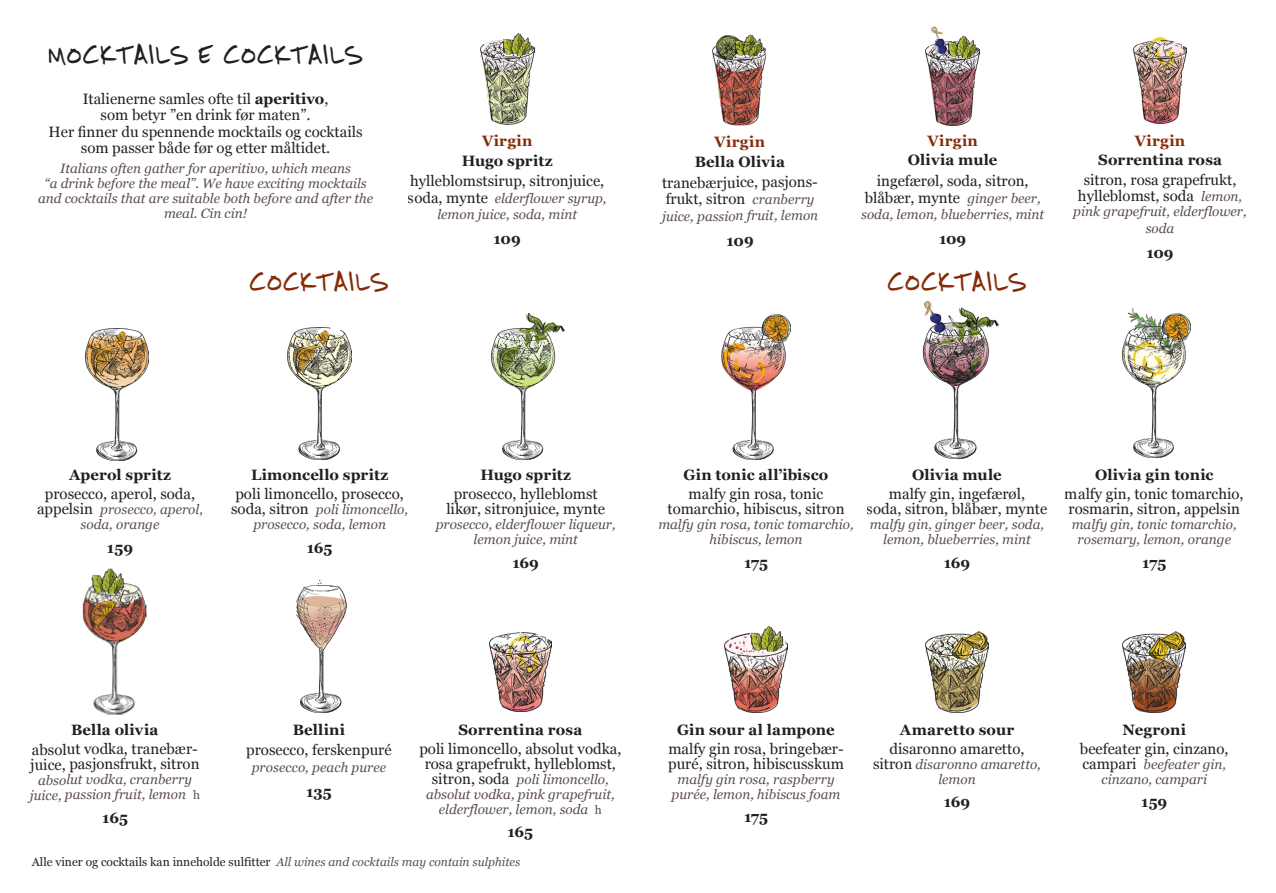
<style>
.page{position:relative;width:1276px;height:893px;background:#fff}
.page>*{position:absolute;margin:0;border:0;box-sizing:border-box;transform-origin:0 0}
.t1{font:27px "Printhouse";letter-spacing:-.005em;color:#231f20}
.t2{font:27px "Printhouse";letter-spacing:-.005em;color:#852b07}
.t3{font:15px/15px "Georgia";color:#231f20;text-align:center}
.t4{font:700 15px "Georgia";letter-spacing:.005em;color:#231f20}
.t5{font:700 15px "Georgia";letter-spacing:.02em;color:#852b07}
.t6{font:italic 13.5px/15px "Georgia";color:#5d4f4b;text-align:center}
.t7{font:12px "Georgia";color:#231f20}
.s1{font-weight:700}
.s2{font-style:normal;font-size:15px;color:#231f20}
.s3{font-style:italic;font-size:13.5px;color:#5d4f4b}
.s4{font-style:normal;font-size:12px}
.s5{font-style:italic;color:#5d4f4b}
</style>
<div class="page">
<img style="left:85px;top:329px;width:64px;height:132px">
<img style="left:491px;top:313px;width:74px;height:147px">
<img style="left:1123px;top:631px;width:62px;height:81px">
<img style="left:489px;top:633px;width:63px;height:78px">
<img style="left:288px;top:328px;width:63px;height:131px">
<img style="left:83px;top:568px;width:64px;height:147px">
<img style="left:480px;top:34px;width:54px;height:90px">
<img style="left:925px;top:632px;width:63px;height:80px">
<img style="left:922px;top:300px;width:76px;height:158px">
<img style="left:724px;top:626px;width:63px;height:87px">
<img style="left:721px;top:314px;width:69px;height:145px">
<img style="left:1122px;top:308px;width:68px;height:150px">
<img style="left:712px;top:35px;width:54px;height:90px">
<img style="left:926px;top:26px;width:53px;height:99px">
<img style="left:1133px;top:37px;width:54px;height:87px">
<img style="left:296px;top:580px;width:50px;height:133px">
<p class="t1" style="left:48px;top:35px;width:316px">MOCKTAILS E COCKTAILS</p>
<p class="t3" style="left:49px;top:90px;width:315px;line-height:16.5px">Italienerne samles ofte til <span class="s1">aperitivo</span>,<br>som betyr ”en drink før maten”.<br>Her finner du spennende mocktails og cocktails som passer både før og etter måltidet.</p>
<p class="t6" style="left:38px;top:160px;width:336px">Italians often gather for aperitivo, which means<br>“a drink before the meal”. We have exciting mocktails and cocktails that are suitable both before and after the meal. Cin cin!</p>
<p class="t5" style="left:482px;top:130px;width:52px">Virgin</p>
<p class="t4" style="left:462px;top:149px;width:92px">Hugo spritz</p>
<p class="t3" style="left:410px;top:173px;width:196px">hylleblomstsirup, sitronjuice,</p>
<p class="t6" style="left:408px;top:190px;width:200px;line-height:16px"><span class="s2">soda, mynte</span> elderflower syrup, lemon juice, soda, mint</p>
<p class="t4" style="left:493px;top:227px;width:29px">109</p>
<p class="t5" style="left:714px;top:131px;width:52px">Virgin</p>
<p class="t4" style="left:695px;top:150px;width:92px">Bella Olivia</p>
<p class="t3" style="left:662px;top:173px;width:157px;line-height:16.6px;text-align:left">tranebærjuice, pasjons&shy;frukt, sitron <span class="s3">cranberry</span></p>
<p class="t6" style="left:662px;top:208px;width:158px">juice, passion fruit, lemon</p>
<p class="t4" style="left:726px;top:229px;width:29px">109</p>
<p class="t5" style="left:927px;top:129px;width:52px">Virgin</p>
<p class="t4" style="left:908px;top:149px;width:91px">Olivia mule</p>
<p class="t3" style="left:864px;top:172px;width:178px;line-height:16.5px">ingefærøl, soda, sitron, blåbær, mynte <span class="s3">ginger beer,</span></p>
<p class="t6" style="left:861px;top:207px;width:185px">soda, lemon, blueberries, mint</p>
<p class="t4" style="left:939px;top:228px;width:29px">109</p>
<p class="t2" style="left:249px;top:262px;width:141px">COCKTAILS</p>
<p class="t2" style="left:887px;top:262px;width:141px">COCKTAILS</p>
<p class="t5" style="left:1135px;top:129px;width:52px">Virgin</p>
<p class="t4" style="left:1098px;top:149px;width:125px">Sorrentina rosa</p>
<p class="t3" style="left:1078px;top:171px;width:166px;line-height:16.5px">sitron, rosa grapefrukt, hylleblomst, soda <span class="s3">lemon,</span></p>
<p class="t6" style="left:1073px;top:203px;width:175px;line-height:16.5px">pink grapefruit, elderflower, soda</p>
<p class="t4" style="left:1146px;top:241px;width:29px">109</p>
<p class="t4" style="left:69px;top:464px;width:103px">Aperol spritz</p>
<p class="t3" style="left:45px;top:486px;width:152px">prosecco, aperol, soda,</p>
<p class="t6" style="left:37px;top:502px;width:167px"><span class="s2">appelsin</span> prosecco, aperol, soda, orange</p>
<p class="t4" style="left:107px;top:536px;width:28px">159</p>
<p class="t4" style="left:251px;top:464px;width:139px">Limoncello spritz</p>
<p class="t3" style="left:235px;top:486px;width:170px">poli limoncello, prosecco,</p>
<p class="t6" style="left:231px;top:502px;width:178px"><span class="s2">soda, sitron</span> poli limoncello, prosecco, soda, lemon</p>
<p class="t4" style="left:307px;top:536px;width:27px">165</p>
<p class="t4" style="left:480px;top:464px;width:92px">Hugo spritz</p>
<p class="t3" style="left:446px;top:486px;width:160px">prosecco, hylleblomst likør, sitronjuice, mynte</p>
<p class="t6" style="left:436px;top:517px;width:182px">prosecco, elderflower liqueur, lemon juice, mint</p>
<p class="t4" style="left:512px;top:551px;width:28px">169</p>
<p class="t4" style="left:683px;top:464px;width:146px">Gin tonic all’ibisco</p>
<p class="t3" style="left:667px;top:486px;width:178px">malfy gin rosa, tonic tomarchio, hibiscus, sitron</p>
<p class="t6" style="left:658px;top:517px;width:197px">malfy gin rosa, tonic tomarchio, hibiscus, lemon</p>
<p class="t4" style="left:744px;top:551px;width:26px">175</p>
<p class="t4" style="left:912px;top:464px;width:91px">Olivia mule</p>
<p class="t3" style="left:866px;top:486px;width:182px">malfy gin, ingefærøl,<br>soda, sitron, blåbær, mynte</p>
<p class="t6" style="left:870px;top:517px;width:176px">malfy gin, ginger beer, soda, lemon, blueberries, mint</p>
<p class="t4" style="left:943px;top:551px;width:28px">169</p>
<p class="t4" style="left:1095px;top:464px;width:120px">Olivia gin tonic</p>
<p class="t3" style="left:1065px;top:486px;width:180px;text-align:left">malfy gin, tonic tomarchio, rosmarin, sitron, appelsin</p>
<p class="t6" style="left:1071px;top:517px;width:166px">malfy gin, tonic tomarchio, rosemary, lemon, orange</p>
<p class="t4" style="left:1142px;top:551px;width:26px">175</p>
<p class="t4" style="left:71px;top:718px;width:89px">Bella olivia</p>
<p class="t3" style="left:30px;top:741px;width:171px;text-align:left">absolut vodka, tranebær&shy;juice, pasjonsfrukt, sitron</p>
<p class="t6" style="left:30px;top:772px;width:172px">absolut vodka, cranberry juice, passion fruit, lemon <span class="s4">h</span></p>
<p class="t4" style="left:102px;top:806px;width:27px">165</p>
<p class="t4" style="left:293px;top:718px;width:54px">Bellini</p>
<p class="t3" style="left:246px;top:742px;width:147px">prosecco, ferskenpuré</p>
<p class="t6" style="left:252px;top:759px;width:136px">prosecco, peach puree</p>
<p class="t4" style="left:306px;top:780px;width:27px">135</p>
<p class="t4" style="left:458px;top:718px;width:125px">Sorrentina rosa</p>
<p class="t3" style="left:419px;top:740px;width:203px">poli limoncello, absolut vodka, rosa grapefrukt, hylleblomst,</p>
<p class="t6" style="left:426px;top:771px;width:190px"><span class="s2">sitron, soda</span> poli limoncello, absolut vodka, pink grapefruit, elderflower, lemon, soda <span class="s4">h</span></p>
<p class="t4" style="left:507px;top:821px;width:27px">165</p>
<p class="t7" style="left:32px;top:853px;width:490px">Alle viner og cocktails kan inneholde sulfitter <span class="s5">All wines and cocktails may contain sulphites</span></p>
<p class="t4" style="left:677px;top:718px;width:159px">Gin sour al lampone</p>
<p class="t3" style="left:668px;top:740px;width:177px;text-align:left">malfy gin rosa, bringebær&shy;puré, sitron, hibiscusskum</p>
<p class="t6" style="left:671px;top:771px;width:170px">malfy gin rosa, raspberry purée, lemon, hibiscus foam</p>
<p class="t4" style="left:744px;top:806px;width:26px">175</p>
<p class="t4" style="left:899px;top:718px;width:116px">Amaretto sour</p>
<p class="t3" style="left:889px;top:740px;width:136px">disaronno amaretto,</p>
<p class="t6" style="left:873px;top:756px;width:169px"><span class="s2">sitron</span> disaronno amaretto, lemon</p>
<p class="t4" style="left:943px;top:791px;width:28px">169</p>
<p class="t4" style="left:1122px;top:718px;width:65px">Negroni</p>
<p class="t3" style="left:1080px;top:740px;width:150px">beefeater gin, cinzano,</p>
<p class="t6" style="left:1082px;top:756px;width:145px"><span class="s2">campari</span> beefeater gin, cinzano, campari</p>
<p class="t4" style="left:1141px;top:791px;width:28px">159</p>
</div>
